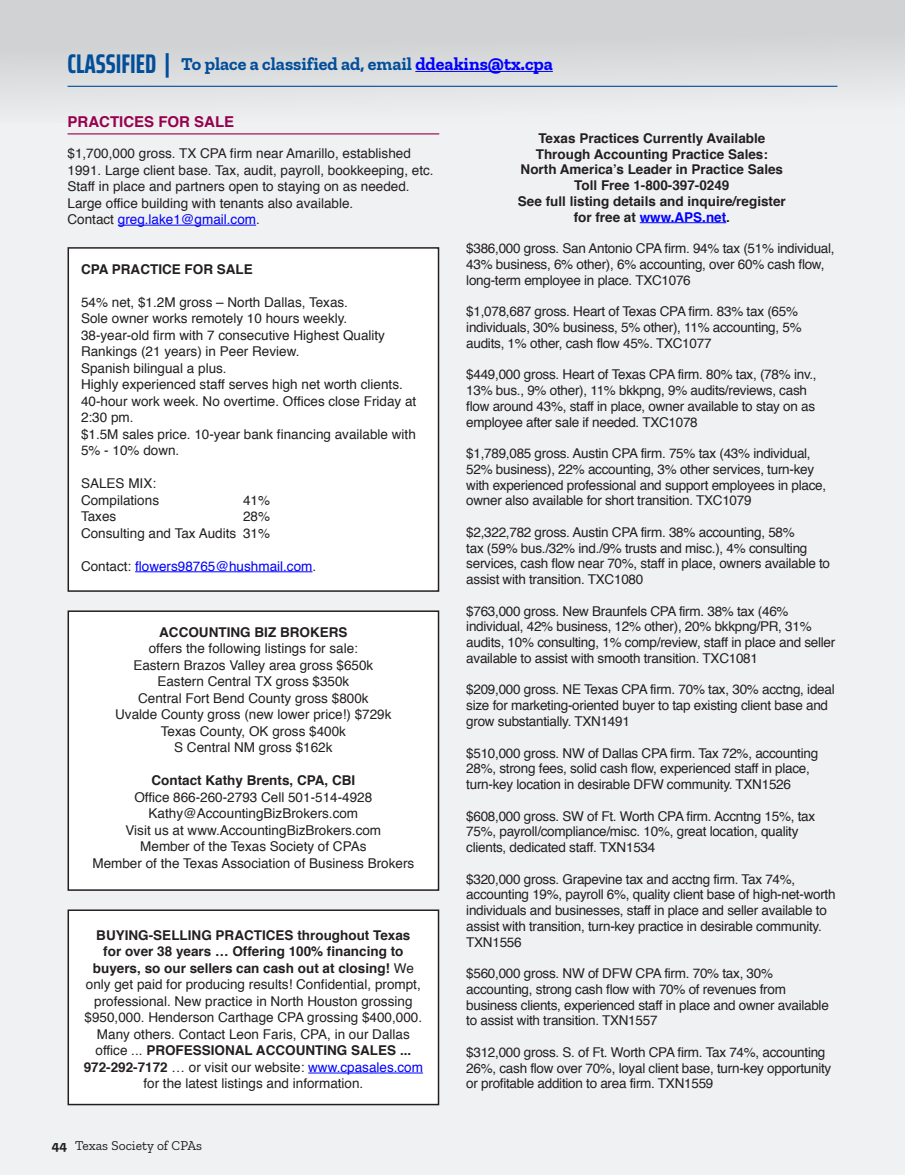
<style>
.page{position:relative;width:905px;height:1175px;background:#fff}
.page>*{position:absolute;margin:0;border:0;box-sizing:border-box;transform-origin:0 0}
.t1{font:700 18px "Zilla Slab";color:#014e99}
.t2{font:700 15px "Helvetica";color:#96014d}
.t3{font:13.5px/15.8px "Helvetica";letter-spacing:-.02em;color:#231f20}
.t4{font:13.5px/16.5px "Helvetica";color:#231f20}
.t5{font:700 13.5px/15.8px "Helvetica";color:#231f20;text-align:center}
.t6{font:13.5px "Helvetica";color:#00f}
.t7{font:13.5px "Zilla Slab";color:#231f20}
.s1{font-family:"Saira";font-stretch:extra-condensed;font-size:27px}
.s2{color:#00f}
.s3{color:#231f20}
.s4{font-weight:700}
</style>
<div class="page">
<div style="left:0;top:0;width:904px;height:1174px;background:#f0f1f2"></div>
<div style="left:0;top:0;width:904px;height:123px;background:linear-gradient(to bottom,#cacbcd,#edeeef)"></div>
<div style="left:68px;top:248px;width:370px;height:343px;background:#fff"></div>
<div style="left:68px;top:247px;width:371px;height:345px;border:2px solid #231f20"></div>
<div style="left:68px;top:611px;width:370px;height:279px;background:#fff"></div>
<div style="left:68px;top:610px;width:371px;height:280px;border:2px solid #231f20"></div>
<div style="left:68px;top:910px;width:370px;height:194px;background:#fff"></div>
<div style="left:68px;top:909px;width:371px;height:196px;border:2px solid #231f20"></div>
<hr style="left:415px;top:71px;width:138px;height:1px;background:#00f">
<hr style="left:68px;top:86px;width:769px;height:1px;background:#014e99">
<hr style="left:67px;top:133px;width:372px;height:1px;background:#96014d">
<hr style="left:118px;top:225px;width:138px;height:1px;background:#00f">
<hr style="left:135px;top:571px;width:177px;height:1px;background:#00f">
<hr style="left:308px;top:1072px;width:115px;height:1px;background:#00f">
<hr style="left:639px;top:222px;width:87px;height:1px;background:#00f">
<h1 class="t1" style="left:68px;top:54px;width:487px"><span class="s1">CLASSIFIED |</span> To place a classified ad, email <span class="s2">ddeakins@tx.cpa</span></h1>
<p class="t2" style="left:67px;top:109px;width:168px">PRACTICES FOR SALE</p>
<p class="t4" style="left:67px;top:145px;width:367px">$1,700,000 gross. TX CPA firm near Amarillo, established 1991. Large client base. Tax, audit, payroll, bookkeeping, etc.<br>Staff in place and partners open to staying on as needed.<br>Large office building with tenants also available.<br>Contact <span class="s2">greg.lake1@gmail.com</span>.</p>
<p class="t5" style="left:81px;top:261px;width:173px">CPA PRACTICE FOR SALE</p>
<p class="t4" style="left:81px;top:294px;width:337px">54% net, $1.2M gross – North Dallas, Texas.<br>Sole owner works remotely 10 hours weekly.<br>38-year-old firm with 7 consecutive Highest Quality Rankings (21 years) in Peer Review.<br>Spanish bilingual a plus.<br>Highly experienced staff serves high net worth clients.<br>40-hour work week. No overtime. Offices close Friday at 2:30 pm.<br>$1.5M sales price. 10-year bank financing available with 5% - 10% down.</p>
<p class="t4" style="left:81px;top:475px;width:80px">SALES MIX:<br>Compilations</p>
<p class="t5" style="left:518px;top:130px;width:269px">Texas Practices Currently Available Through Accounting Practice Sales:<br>North America’s Leader in Practice Sales Toll Free 1-800-397-0249<br>See full listing details and inquire/register for free at <span class="s2">www.APS.net</span>.</p>
<p class="t3" style="left:466px;top:241px;width:370px">$386,000 gross. San Antonio CPA firm. 94% tax (51% individual,<br>43% business, 6% other), 6% accounting, over 60% cash flow, long-term employee in place. TXC1076</p>
<p class="t3" style="left:466px;top:304px;width:337px">$1,078,687 gross. Heart of Texas CPA firm. 83% tax (65% individuals, 30% business, 5% other), 11% accounting, 5% audits, 1% other, cash flow 45%. TXC1077</p>
<p class="t3" style="left:466px;top:367px;width:352px">$449,000 gross. Heart of Texas CPA firm. 80% tax, (78% inv., 13% bus., 9% other), 11% bkkpng, 9% audits/reviews, cash flow around 43%, staff in place, owner available to stay on as employee after sale if needed. TXC1078</p>
<p class="t3" style="left:466px;top:446px;width:361px">$1,789,085 gross. Austin CPA firm. 75% tax (43% individual, 52% business), 22% accounting, 3% other services, turn-key with experienced professional and support employees in place, owner also available for short transition. TXC1079</p>
<p class="t3" style="left:466px;top:524px;width:365px">$2,322,782 gross. Austin CPA firm. 38% accounting, 58%<br>tax (59% bus./32% ind./9% trusts and misc.), 4% consulting services, cash flow near 70%, staff in place, owners available to assist with transition. TXC1080</p>
<p class="t3" style="left:466px;top:603px;width:370px">$763,000 gross. New Braunfels CPA firm. 38% tax (46% individual, 42% business, 12% other), 20% bkkpng/PR, 31% audits, 10% consulting, 1% comp/review, staff in place and seller available to assist with smooth transition. TXC1081</p>
<p class="t3" style="left:466px;top:682px;width:370px">$209,000 gross. NE Texas CPA firm. 70% tax, 30% acctng, ideal size for marketing-oriented buyer to tap existing client base and grow substantially. TXN1491</p>
<p class="t3" style="left:466px;top:745px;width:353px">$510,000 gross. NW of Dallas CPA firm. Tax 72%, accounting<br>28%, strong fees, solid cash flow, experienced staff in place, turn-key location in desirable DFW community. TXN1526</p>
<p class="t3" style="left:466px;top:808px;width:350px">$608,000 gross. SW of Ft. Worth CPA firm. Accntng 15%, tax<br>75%, payroll/compliance/misc. 10%, great location, quality clients, dedicated staff. TXN1534</p>
<p class="t3" style="left:466px;top:871px;width:371px">$320,000 gross. Grapevine tax and acctng firm. Tax 74%, accounting 19%, payroll 6%, quality client base of high-net-worth individuals and businesses, staff in place and seller available to assist with transition, turn-key practice in desirable community.<br>TXN1556</p>
<p class="t3" style="left:466px;top:966px;width:364px">$560,000 gross. NW of DFW CPA firm. 70% tax, 30% accounting, strong cash flow with 70% of revenues from business clients, experienced staff in place and owner available to assist with transition. TXN1557</p>
<p class="t3" style="left:466px;top:1044px;width:366px">$312,000 gross. S. of Ft. Worth CPA firm. Tax 74%, accounting<br>26%, cash flow over 70%, loyal client base, turn-key opportunity or profitable addition to area firm. TXN1559</p>
<p class="t3" style="left:243px;top:492px;width:29px">41%</p>
<p class="t3" style="left:81px;top:509px;width:37px">Taxes</p>
<p class="t4" style="left:81px;top:508px;width:190px;text-align:right">28%<br>Consulting and Tax Audits 31%</p>
<p class="t6" style="left:81px;top:555px;width:237px"><span class="s3">Contact:</span> flowers98765@hushmail.com<span class="s3">.</span></p>
<p class="t5" style="left:159px;top:624px;width:190px">ACCOUNTING BIZ BROKERS</p>
<p class="t4" style="left:115px;top:640px;width:278px;text-align:center">offers the following listings for sale:<br>Eastern Brazos Valley area gross $650k Eastern Central TX gross $350k<br>Central Fort Bend County gross $800k<br>Uvalde County gross (new lower price!) $729k Texas County, OK gross $400k<br>S Central NM gross $162k</p>
<p class="t5" style="left:151px;top:773px;width:205px">Contact Kathy Brents, CPA, CBI</p>
<p class="t4" style="left:92px;top:789px;width:323px;text-align:center">Office 866-260-2793 Cell 501-514-4928<br>Kathy@AccountingBizBrokers.com<br>Visit us at www.AccountingBizBrokers.com<br>Member of the Texas Society of CPAs<br>Member of the Texas Association of Business Brokers</p>
<p class="t4" style="left:84px;top:927px;width:341px;text-align:center"><span class="s4">BUYING‐SELLING PRACTICES throughout Texas<br>for over 38 years … Offering 100% financing to buyers, so our sellers can cash out at closing!</span> We only get paid for producing results! Confidential, prompt, professional. New practice in North Houston grossing $950,000. Henderson Carthage CPA grossing $400,000.<br>Many others. Contact Leon Faris, CPA, in our Dallas office ... <span class="s4">PROFESSIONAL ACCOUNTING SALES ...<br>972‐292‐7172</span> … or visit our website: <span class="s2">www.cpasales.com </span>for the latest listings and information.</p>
<p class="t7" style="left:52px;top:1138px;width:152px"><span class="s4">44</span> Texas Society of CPAs</p>
</div>
